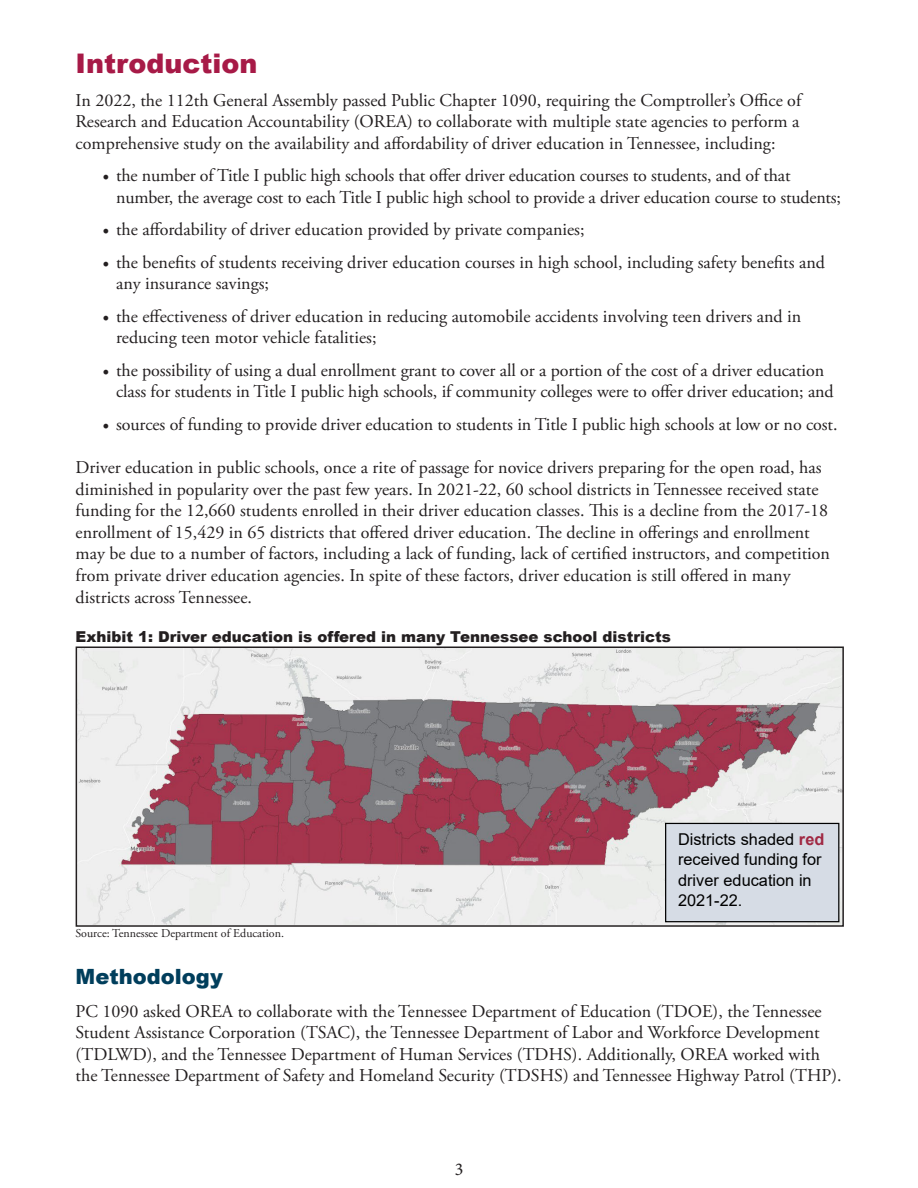
<style>
.page{position:relative;width:918px;height:1188px;background:#fff}
.page>*{position:absolute;margin:0;border:0;box-sizing:border-box;transform-origin:0 0}
.t1{font:900 27px "Arial";color:#a71a47}
.t2{font:900 21px "Arial";color:#003e5c}
.t3{font:18px/21.6px "Adobe Garamond Pro";color:#231f20}
.t4{font:18px "Minion Pro";color:#231f20}
.t5{font:16.35px/20.2px "Arial";color:#000}
.t6{font:900 15px "Arial";color:#231f20}
.t7{font:12px "Adobe Garamond Pro";color:#231f20}
.s1{font-family:"Minion Pro"}
.s2{font-weight:700;color:#a02843}
</style>
<div class="page">
<img style="left:79px;top:649px;width:762px;height:275px">
<div style="left:666px;top:823px;width:173px;height:99px;background:#d6dce5"></div>
<div style="left:665px;top:823px;width:174px;height:99px;border:1px solid #000"></div>
<div style="left:76px;top:646px;width:768px;height:281px;border:2px solid #231f20"></div>
<p class="t1" style="left:76px;top:44px;width:183px">Introduction</p>
<p class="t3" style="left:76px;top:90px;width:727px;text-align:justify">In 2022, the 112th General Assembly passed Public Chapter 1090, requiring the Comptroller’s Office of Research and Education Accountability (OREA) to collaborate with multiple state agencies to perform a comprehensive study on the availability and affordability of driver education in Tennessee, including:</p>
<p class="t3" style="left:116px;top:165px;width:726px;text-indent:-14px"><span class="s1">•</span> the number of Title I public high schools that offer driver education courses to students, and of that number, the average cost to each Title I public high school to provide a driver education course to students;</p>
<p class="t3" style="left:103px;top:219px;width:484px"><span class="s1">•</span> the affordability of driver education provided by private companies;</p>
<p class="t3" style="left:116px;top:252px;width:710px;text-indent:-14px"><span class="s1">•</span> the benefits of students receiving driver education courses in high school, including safety benefits and any insurance savings;</p>
<p class="t3" style="left:116px;top:306px;width:687px;text-indent:-14px"><span class="s1">•</span> the effectiveness of driver education in reducing automobile accidents involving teen drivers and in reducing teen motor vehicle fatalities;</p>
<p class="t3" style="left:116px;top:360px;width:719px;text-indent:-14px"><span class="s1">•</span> the possibility of using a dual enrollment grant to cover all or a portion of the cost of a driver education class for students in Title I public high schools, if community colleges were to offer driver education; and</p>
<p class="t3" style="left:103px;top:414px;width:736px"><span class="s1">•</span> sources of funding to provide driver education to students in Title I public high schools at low or no cost.</p>
<p class="t3" style="left:76px;top:457px;width:756px">Driver education in public schools, once a rite of passage for novice drivers preparing for the open road, has diminished in popularity over the past few years. In 2021-22, 60 school districts in Tennessee received state funding for the 12,660 students enrolled in their driver education classes. This is a decline from the 2017-18 enrollment of 15,429 in 65 districts that offered driver education. The decline in offerings and enrollment may be due to a number of factors, including a lack of funding, lack of certified instructors, and competition from private driver education agencies. In spite of these factors, driver education is still offered in many districts across Tennessee.</p>
<p class="t6" style="left:76px;top:626px;width:597px">Exhibit 1: Driver education is offered in many Tennessee school districts</p>
<p class="t5" style="left:678px;top:829px;width:148px">Districts shaded <span class="s2">red </span>received funding for driver education in<br>2021-22.</p>
<p class="t7" style="left:76px;top:926px;width:210px">Source: Tennessee Department of Education.</p>
<p class="t2" style="left:76px;top:961px;width:149px">Methodology</p>
<p class="t3" style="left:76px;top:1001px;width:768px">PC 1090 asked OREA to collaborate with the Tennessee Department of Education (TDOE), the Tennessee Student Assistance Corporation (TSAC), the Tennessee Department of Labor and Workforce Development (TDLWD), and the Tennessee Department of Human Services (TDHS). Additionally, OREA worked with the Tennessee Department of Safety and Homeland Security (TDSHS) and Tennessee Highway Patrol (THP).</p>
<p class="t4" style="left:455px;top:1157px;width:10px">3</p>
</div>
